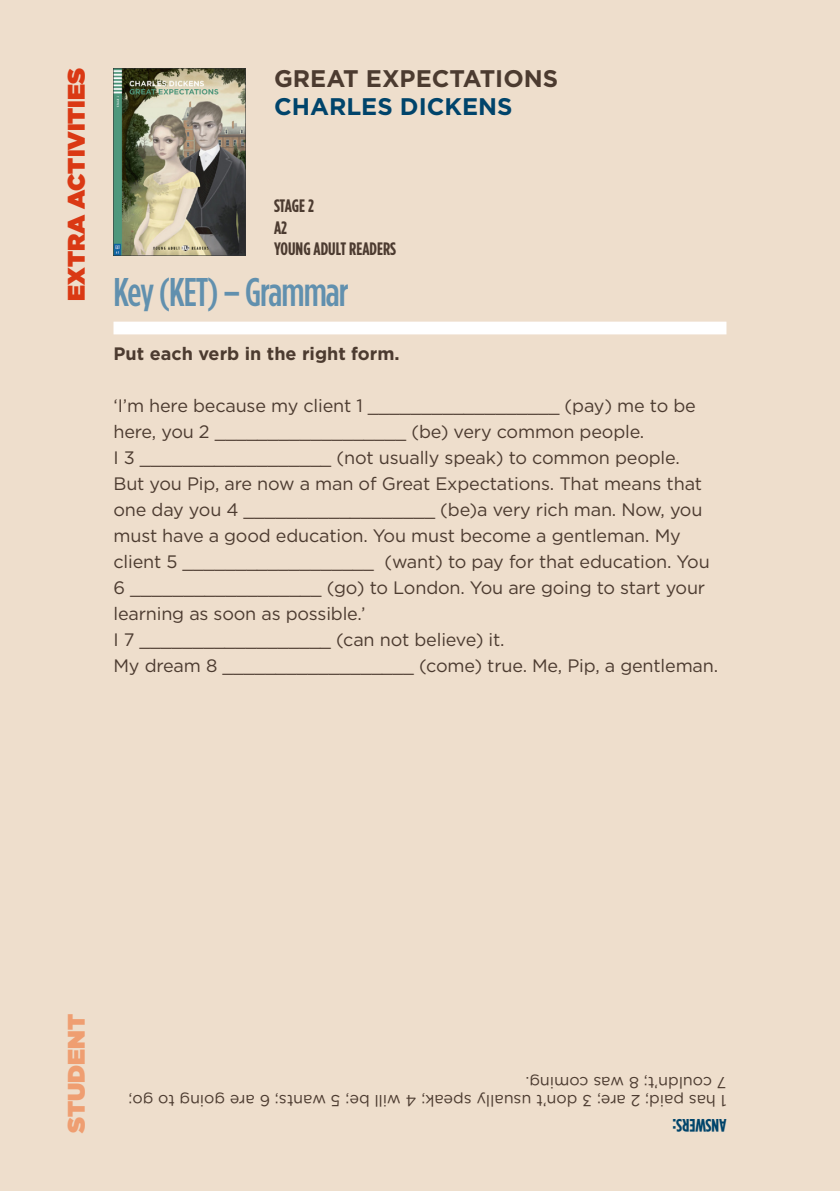
<style>
.page{position:relative;width:840px;height:1191px;background:#fff}
.page>*{position:absolute;margin:0;border:0;box-sizing:border-box;transform-origin:0 0}
.t1{font:500 condensed 40px "Gotham HTF";letter-spacing:-.025em;color:#6190ae}
.t2{font:700 24px "Gotham HTF";color:#4c3b30}
.t3{font:900 24px "Gotham HTF";color:#da3914}
.t4{font:700 24px "Gotham HTF";color:#00446b}
.t5{font:900 24px "Gotham HTF";color:#ef9e71}
.t6{font:18px/26px "Gotham HTF";letter-spacing:-.01em;color:#4c3b30}
.t7{font:700 18px "Gotham HTF";color:#4c3b30}
.t8{font:700 condensed 18px/21.6px "Gotham HTF";color:#4c3b30}
.t9{font:700 condensed 18px "Gotham HTF";color:#00446b}
.t10{font:16px/18px "Gotham HTF";color:#4c3b30}
</style>
<div class="page">
<div style="left:0;top:0;width:839px;height:1191px;background:#eedecc"></div>
<img style="left:113px;top:68px;width:132px;height:187px">
<div style="left:113px;top:322px;width:613px;height:12px;background:#fff"></div>
<h2 class="t3" style="left:62px;top:301px;width:234px;rotate:-90deg">EXTRA ACTIVITIES</h2>
<h2 class="t2" style="left:274px;top:65px;width:285px">GREAT EXPECTATIONS</h2>
<h2 class="t4" style="left:274px;top:93px;width:240px">CHARLES DICKENS</h2>
<p class="t8" style="left:274px;top:194px;width:123px">STAGE 2<br>A2<br>YOUNG ADULT READERS</p>
<h1 class="t1" style="left:113px;top:270px;width:236px">Key (KET) – Grammar</h1>
<p class="t7" style="left:113px;top:343px;width:287px">Put each verb in the right form.</p>
<p class="t6" style="left:113px;top:392px;width:606px">‘I’m here because my client 1 __________________ (pay) me to be here, you 2 __________________ (be) very common people.<br>I 3 __________________ (not usually speak) to common people.<br>But you Pip, are now a man of Great Expectations. That means that one day you 4 __________________ (be)a very rich man. Now, you must have a good education. You must become a gentleman. My client 5 __________________ (want) to pay for that education. You 6 __________________ (go) to London. You are going to start your learning as soon as possible.’<br>I 7 __________________ (can not believe) it.<br>My dream 8 __________________ (come) true. Me, Pip, a gentleman.</p>
<h2 class="t5" style="left:62px;top:1132px;width:120px;rotate:-90deg">STUDENT</h2>
<p class="t10" style="left:726px;top:1110px;width:599px;rotate:-180deg">1 has paid; 2 are; 3 don’t usually speak; 4 will be; 5 wants; 6 are going to go;<br>7 couldn’t; 8 was coming.</p>
<p class="t9" style="left:726px;top:1135px;width:56px;rotate:-180deg">ANSWERS:</p>
</div>
